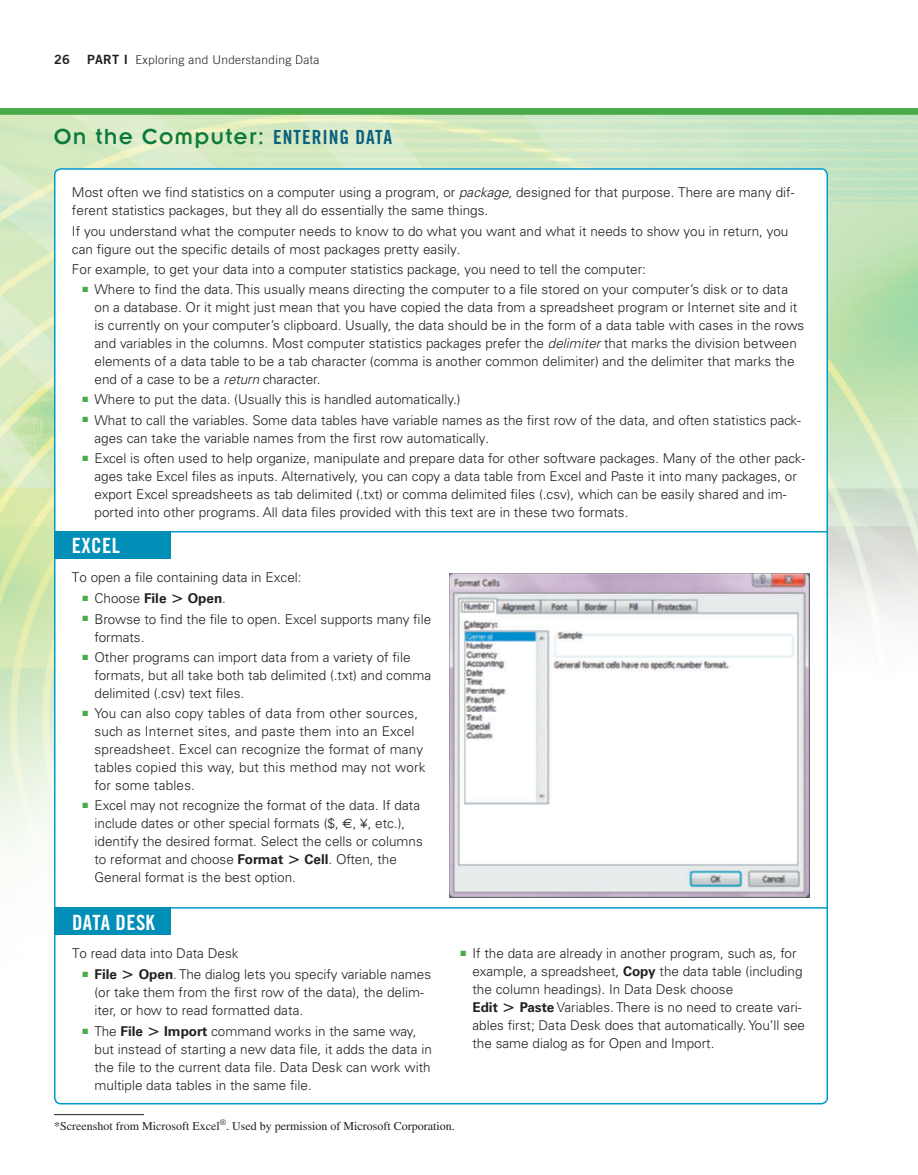
<style>
.page{position:relative;width:918px;height:1175px;background:#fff}
.page>*{position:absolute;margin:0;border:0;box-sizing:border-box;transform-origin:0 0}
.t1{font:24px "Insignia LT Std";letter-spacing:.05em;color:#0c7a3d}
.t2{font:21px "Trade Gothic LT Std Bd Cn 20";letter-spacing:.015em;color:#fff}
.t3{font:19.5px "Trade Gothic LT Std Bd Cn 20";color:#0c607d}
.t4{font:300 13.5px/18px "Univers LT Std";color:#231f20}
.t5{font:700 13.5px "Univers LT Std";color:#231f20}
.t6{font:12.75px "Trade Gothic LT Std Bd 2";color:#231f20}
.t7{font:12px "Times LT Std";color:#231f20}
.t8{font:300 12px "Trade Gothic LT Std";letter-spacing:.025em;color:#231f20}
.s1{font-family:"Trade Gothic LT Std Bd 2";font-weight:400;font-size:12.75px}
.s2{font-family:"Trade Gothic LT Std Bd Cn 20";font-size:19.5px;color:#0c607d}
.s3{font-style:italic}
.s4{font-weight:300}
.s5{font-family:"Pearson MATHPRO16";font-weight:400}
.s6{font-family:"Pearson MATHPRO13";font-weight:400}
.s7{font-weight:700}
.s8{color:#fff}
</style>
<div class="page">
<img style="left:0;top:115px;width:918px;height:1001px">
<div style="left:55px;top:169px;width:772px;height:934px;background:#fff;border-radius:6px"></div>
<hr style="left:54px;top:531px;width:774px;height:1px;background:#009bca">
<img style="left:450px;top:573px;width:360px;height:324px">
<div style="left:54px;top:531px;width:117px;height:27px;background:#018fb8"></div>
<hr style="left:54px;top:907px;width:774px;height:1px;background:#009bca">
<div style="left:54px;top:907px;width:117px;height:27px;background:#018fb8"></div>
<div style="left:0;top:108px;width:918px;height:7px;background:#49ab47"></div>
<hr style="left:54px;top:1114px;width:90px;height:1px;background:#231f20">
<p class="t6" style="left:54px;top:51px;width:17px">26</p>
<p class="t8" style="left:87px;top:53px;width:234px"><span class="s1">Part I</span> Exploring and Understanding Data</p>
<p class="t1" style="left:54px;top:124px;width:268px">On the Computer: <span class="s2">ENTERING</span></p>
<p class="t3" style="left:356px;top:125px;width:38px">DATA</p>
<p class="t4" style="left:72px;top:183px;width:724px">Most often we find statistics on a computer using a program, or <span class="s3">package,</span> designed for that purpose. There are many dif&shy;ferent statistics packages, but they all do essentially the same things.</p>
<p class="t4" style="left:72px;top:222px;width:718px">If you understand what the computer needs to know to do what you want and what it needs to show you in return, you can figure out the specific details of most packages pretty easily.</p>
<p class="t4" style="left:72px;top:260px;width:575px">For example, to get your data into a computer statistics package, you need to tell the computer:</p>
<p class="t4" style="left:94px;top:280px;width:711px;text-indent:-12px"><sup>■</sup> Where to find the data. This usually means directing the computer to a file stored on your computer’s disk or to data on a database. Or it might just mean that you have copied the data from a spreadsheet program or Internet site and it is currently on your computer’s clipboard. Usually, the data should be in the form of a data table with cases in the rows and variables in the columns. Most computer statistics packages prefer the <span class="s3">delimiter</span> that marks the division between elements of a data table to be a tab character (comma is another common delimiter) and the delimiter that marks the end of a case to be a <span class="s3">return</span> character.</p>
<p class="t4" style="left:82px;top:391px;width:380px"><sup>■</sup> Where to put the data. (Usually this is handled automatically.)</p>
<p class="t4" style="left:94px;top:411px;width:708px;text-indent:-12px"><sup>■</sup> What to call the variables. Some data tables have variable names as the first row of the data, and often statistics pack&shy;ages can take the variable names from the first row automatically.</p>
<p class="t4" style="left:94px;top:449px;width:712px;text-indent:-12px"><sup>■</sup> Excel is often used to help organize, manipulate and prepare data for other software packages. Many of the other pack&shy;ages take Excel files as inputs. Alternatively, you can copy a data table from Excel and Paste it into many packages, or export Excel spreadsheets as tab delimited (.txt) or comma delimited files (.csv), which can be easily shared and im&shy;ported into other programs. All data files provided with this text are in these two formats.</p>
<p class="t2" style="left:72px;top:533px;width:49px">EXCEL</p>
<p class="t4" style="left:72px;top:568px;width:231px">To open a file containing data in Excel:</p>
<p class="t5" style="left:82px;top:590px;width:145px"><sup>■</sup> <span class="s4">Choose</span> File <span class="s5">+</span> Open<span class="s4">.</span></p>
<p class="t4" style="left:94px;top:610px;width:338px;text-indent:-12px"><sup>■</sup> Browse to find the file to open. Excel supports many file formats.</p>
<p class="t4" style="left:94px;top:648px;width:338px;text-indent:-12px"><sup>■</sup> Other programs can import data from a variety of file formats, but all take both tab delimited (.txt) and comma delimited (.csv) text files.</p>
<p class="t4" style="left:94px;top:704px;width:333px;text-indent:-12px"><sup>■</sup> You can also copy tables of data from other sources, such as Internet sites, and paste them into an Excel spreadsheet. Excel can recognize the format of many tables copied this way, but this method may not work for some tables.</p>
<p class="t4" style="left:94px;top:796px;width:330px;text-indent:-12px"><sup>■</sup> Excel may not recognize the format of the data. If data include dates or other special formats ($, <span class="s6">:</span>, ¥, etc.), identify the desired format. Select the cells or columns to reformat and choose <span class="s7">Format</span> <span class="s5">+</span> <span class="s7">Cell</span>. Often, the General format is the best option.</p>
<p class="t2" style="left:72px;top:909px;width:84px">DATA DESK</p>
<p class="t4" style="left:72px;top:944px;width:168px">To read data into Data Desk</p>
<p class="t4" style="left:95px;top:965px;width:338px;text-indent:-12px"><sup>■</sup> <span class="s7">File</span> <span class="s5">+</span> <span class="s7">Open</span>. The dialog lets you specify variable names (or take them from the first row of the data), the delim&shy;iter, or how to read formatted data.</p>
<p class="t4" style="left:95px;top:1022px;width:339px;text-indent:-12px"><sup>■</sup> The <span class="s7">File</span> <span class="s5">+</span> <span class="s7">Import</span> command works in the same way, but instead of starting a new data file, it adds the data in the file to the current data file. Data Desk can work with multiple data tables in the same file.</p>
<p class="t4" style="left:472px;top:944px;width:334px;text-indent:-12px"><sup>■</sup> If the data are already in another program, such as, for example, a spreadsheet, <span class="s7">Copy</span> the data table (including the column headings). In Data Desk choose<br><span class="s7">Edit</span> <span class="s5">+</span> <span class="s7">Paste</span> Variables. There is no need to create vari&shy;ables first; Data Desk does that automatically. You’ll see the same dialog as for Open and Import.<span class="s8">*</span></p>
<p class="t7" style="left:54px;top:1119px;width:402px">*Screenshot from Microsoft Excel<sup>®</sup>. Used by permission of Microsoft Corporation.</p>
</div>
